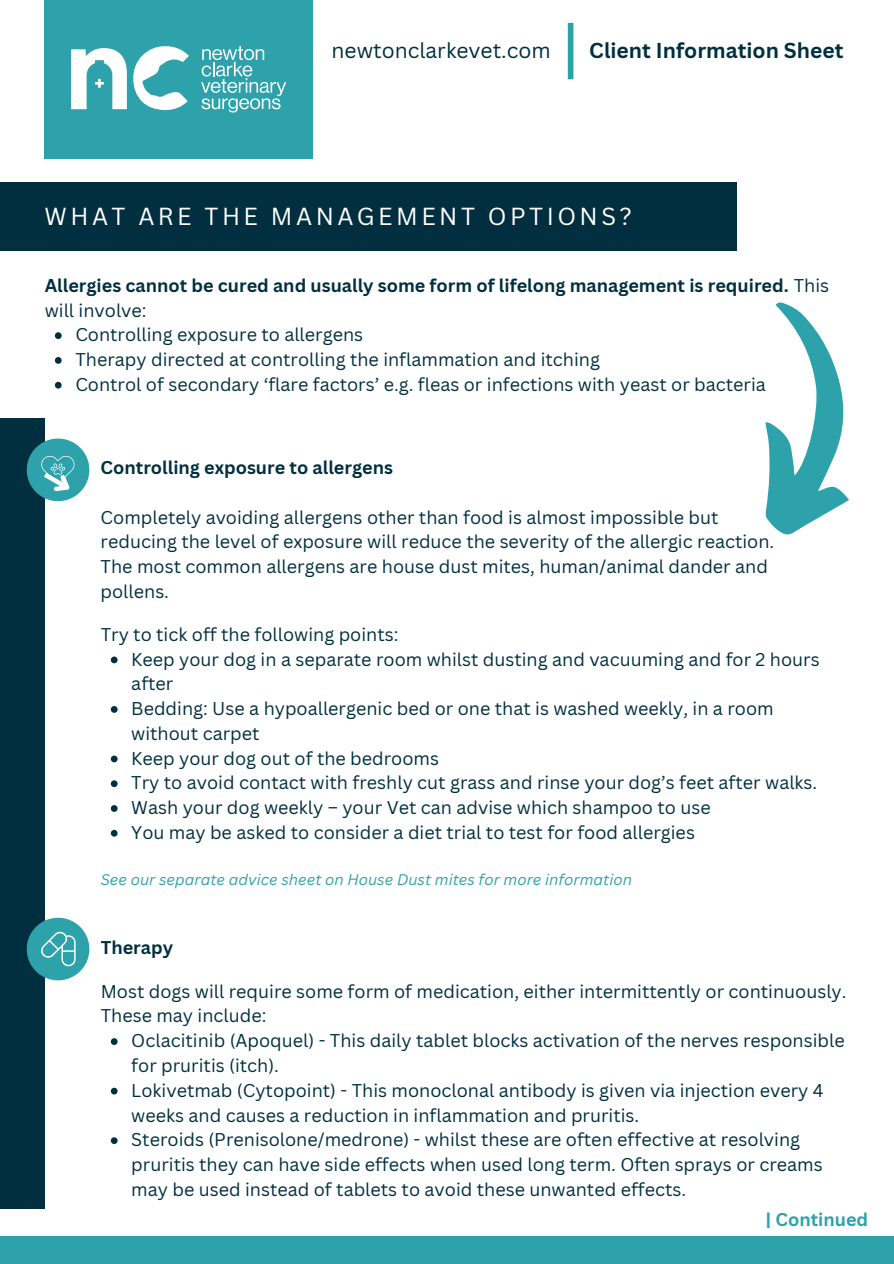
<style>
.page{position:relative;width:894px;height:1264px;background:#fff}
.page>*{position:absolute;margin:0;border:0;box-sizing:border-box;transform-origin:0 0}
.t1{font:24px "Canva Sans";letter-spacing:.145em;color:#fff}
.t2{font:700 21px "Canva Sans";color:#012f3f}
.t3{font:21px "Canva Sans";color:#012f3f}
.t4{font:18px/24.8px "Canva Sans";color:#012f3f}
.t5{font:700 18px/24.8px "Canva Sans";color:#012f3f}
.t6{font:700 18px "Canva Sans";color:#2ea2aa}
.t7{font:italic 15px "Canva Sans";color:#2ea2aa}
.s1{font-weight:400}
</style>
<div class="page">
<div style="left:45px;top:0;width:267px;height:159px;background:#2ea2aa"></div>
<svg style="left:133px;top:46px;width:56px;height:64px"></svg>
<svg style="left:71px;top:48px;width:56px;height:61px"></svg>
<svg style="left:201px;top:46px;width:85px;height:66px"></svg>
<div style="left:567px;top:23px;width:6px;height:56px;background:#2ea2aa"></div>
<div style="left:0;top:182px;width:736px;height:69px;background:#012f3f"></div>
<svg style="left:55px;top:332px;width:7px;height:7px"></svg>
<svg style="left:55px;top:357px;width:7px;height:7px"></svg>
<svg style="left:55px;top:382px;width:7px;height:6px"></svg>
<div style="left:0;top:418px;width:45px;height:790px;background:#012f3f"></div>
<svg style="left:765px;top:302px;width:83px;height:233px"></svg>
<svg style="left:27px;top:438px;width:62px;height:64px"></svg>
<div style="left:0;top:1235px;width:893px;height:28px;background:#2ea2aa"></div>
<svg style="left:27px;top:917px;width:62px;height:63px"></svg>
<svg style="left:111px;top:656px;width:6px;height:7px"></svg>
<svg style="left:111px;top:706px;width:6px;height:6px"></svg>
<svg style="left:111px;top:755px;width:6px;height:7px"></svg>
<svg style="left:111px;top:780px;width:6px;height:7px"></svg>
<svg style="left:111px;top:805px;width:6px;height:6px"></svg>
<svg style="left:111px;top:829px;width:6px;height:7px"></svg>
<svg style="left:111px;top:1038px;width:6px;height:6px"></svg>
<svg style="left:111px;top:1087px;width:6px;height:7px"></svg>
<svg style="left:111px;top:1137px;width:6px;height:6px"></svg>
<p class="t3" style="left:331px;top:35px;width:220px">newtonclarkevet.com</p>
<h5 class="t2" style="left:589px;top:35px;width:255px">Client Information Sheet</h5>
<p class="t1" style="left:45px;top:199px;width:588px">WHAT ARE THE MANAGEMENT OPTIONS?</p>
<p class="t5" style="left:45px;top:272px;width:785px">Allergies cannot be cured and usually some form of lifelong management is required. <span class="s1">This will involve:</span></p>
<h3 class="t4" style="left:75px;top:322px;width:289px">Controlling exposure to allergens</h3>
<h2 class="t4" style="left:75px;top:347px;width:526px">Therapy directed at controlling the inflammation and itching</h2>
<h1 class="t4" style="left:75px;top:371px;width:692px">Control of secondary ‘flare factors’ e.g. fleas or infections with yeast or bacteria</h1>
<p class="t5" style="left:101px;top:455px;width:294px">Controlling exposure to allergens</p>
<p class="t4" style="left:101px;top:504px;width:675px">Completely avoiding allergens other than food is almost impossible but reducing the level of exposure will reduce the severity of the allergic reaction.<br>The most common allergens are house dust mites, human/animal dander and pollens.</p>
<p class="t4" style="left:101px;top:621px;width:299px">Try to tick off the following points:</p>
<p class="t4" style="left:131px;top:646px;width:689px">Keep your dog in a separate room whilst dusting and vacuuming and for 2 hours after</p>
<h4 class="t4" style="left:131px;top:695px;width:643px">Bedding: Use a hypoallergenic bed or one that is washed weekly, in a room without carpet</h4>
<h5 class="t4" style="left:131px;top:745px;width:309px">Keep your dog out of the bedrooms</h5>
<h5 class="t4" style="left:131px;top:770px;width:687px">Try to avoid contact with freshly cut grass and rinse your dog’s feet after walks.</h5>
<p class="t4" style="left:131px;top:794px;width:580px">Wash your dog weekly – your Vet can advise which shampoo to use</p>
<p class="t4" style="left:131px;top:819px;width:565px">You may be asked to consider a diet trial to test for food allergies</p>
<p class="t7" style="left:101px;top:869px;width:532px">See our separate advice sheet on House Dust mites for more information</p>
<p class="t5" style="left:101px;top:935px;width:74px">Therapy</p>
<p class="t4" style="left:101px;top:978px;width:747px">Most dogs will require some form of medication, either intermittently or continuously.<br>These may include:</p>
<p class="t4" style="left:131px;top:1027px;width:714px">Oclacitinib (Apoquel) - This daily tablet blocks activation of the nerves responsible for pruritis (itch).</p>
<p class="t4" style="left:131px;top:1077px;width:693px">Lokivetmab (Cytopoint) - This monoclonal antibody is given via injection every 4 weeks and causes a reduction in inflammation and pruritis.</p>
<p class="t4" style="left:131px;top:1126px;width:692px">Steroids (Prenisolone/medrone) - whilst these are often effective at resolving pruritis they can have side effects when used long term. Often sprays or creams may be used instead of tablets to avoid these unwanted effects.</p>
<p class="t6" style="left:765px;top:1206px;width:104px">| Continued</p>
</div>
